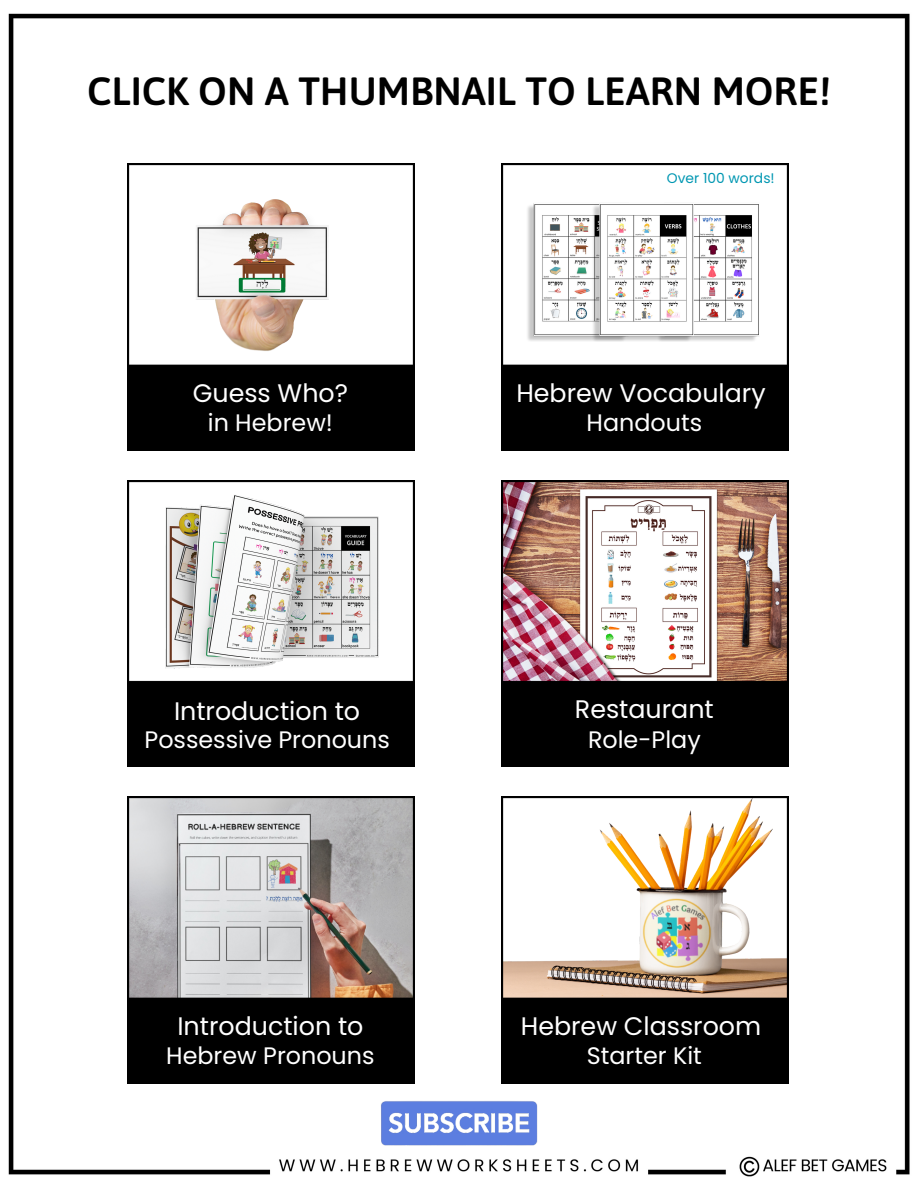
<style>
.page{position:relative;width:918px;height:1188px;background:#fff}
.page>*{position:absolute;margin:0;border:0;box-sizing:border-box;transform-origin:0 0}
.t1{font:600 39.3px "Asap";color:#000}
.t2{font:25.35px "Poppins";color:#fff}
.t3{font:23.85px "Poppins";color:#fff}
.t4{font:13.8px "Poppins";color:#0097b2}
</style>
<div class="page">
<img style="left:8px;top:13px;width:902px;height:1164px">
<img style="left:127px;top:480px;width:287px;height:287px">
<img style="left:161px;top:494px;width:219px;height:179px">
<img style="left:127px;top:797px;width:287px;height:286px">
<img style="left:127px;top:163px;width:287px;height:287px">
<img style="left:190px;top:196px;width:149px;height:159px">
<img style="left:373px;top:1096px;width:172px;height:56px">
<img style="left:501px;top:163px;width:287px;height:287px">
<img style="left:702px;top:201px;width:65px;height:141px">
<img style="left:521px;top:201px;width:65px;height:141px">
<img style="left:586px;top:201px;width:116px;height:141px">
<img style="left:501px;top:480px;width:287px;height:287px">
<img style="left:501px;top:797px;width:287px;height:286px">
<p class="t1" style="left:87px;top:69px;width:745px">CLICK ON A THUMBNAIL TO LEARN MORE!</p>
<p class="t2" style="left:193px;top:375px;width:157px">Guess Who?</p>
<p class="t3" style="left:208px;top:406px;width:127px">in Hebrew!</p>
<p class="t2" style="left:174px;top:694px;width:188px">Introduction to</p>
<p class="t3" style="left:145px;top:723px;width:247px">Possessive Pronouns</p>
<p class="t2" style="left:177px;top:1008px;width:188px">Introduction to</p>
<p class="t3" style="left:166px;top:1039px;width:210px">Hebrew Pronouns</p>
<p class="t4" style="left:667px;top:169px;width:109px">Over 100 words!</p>
<p class="t2" style="left:516px;top:375px;width:251px">Hebrew Vocabulary</p>
<p class="t3" style="left:587px;top:406px;width:117px">Handouts</p>
<p class="t2" style="left:575px;top:692px;width:140px">Restaurant</p>
<p class="t3" style="left:588px;top:723px;width:114px">Role-Play</p>
<p class="t2" style="left:521px;top:1008px;width:242px">Hebrew Classroom</p>
<p class="t3" style="left:587px;top:1039px;width:117px">Starter Kit</p>
</div>
